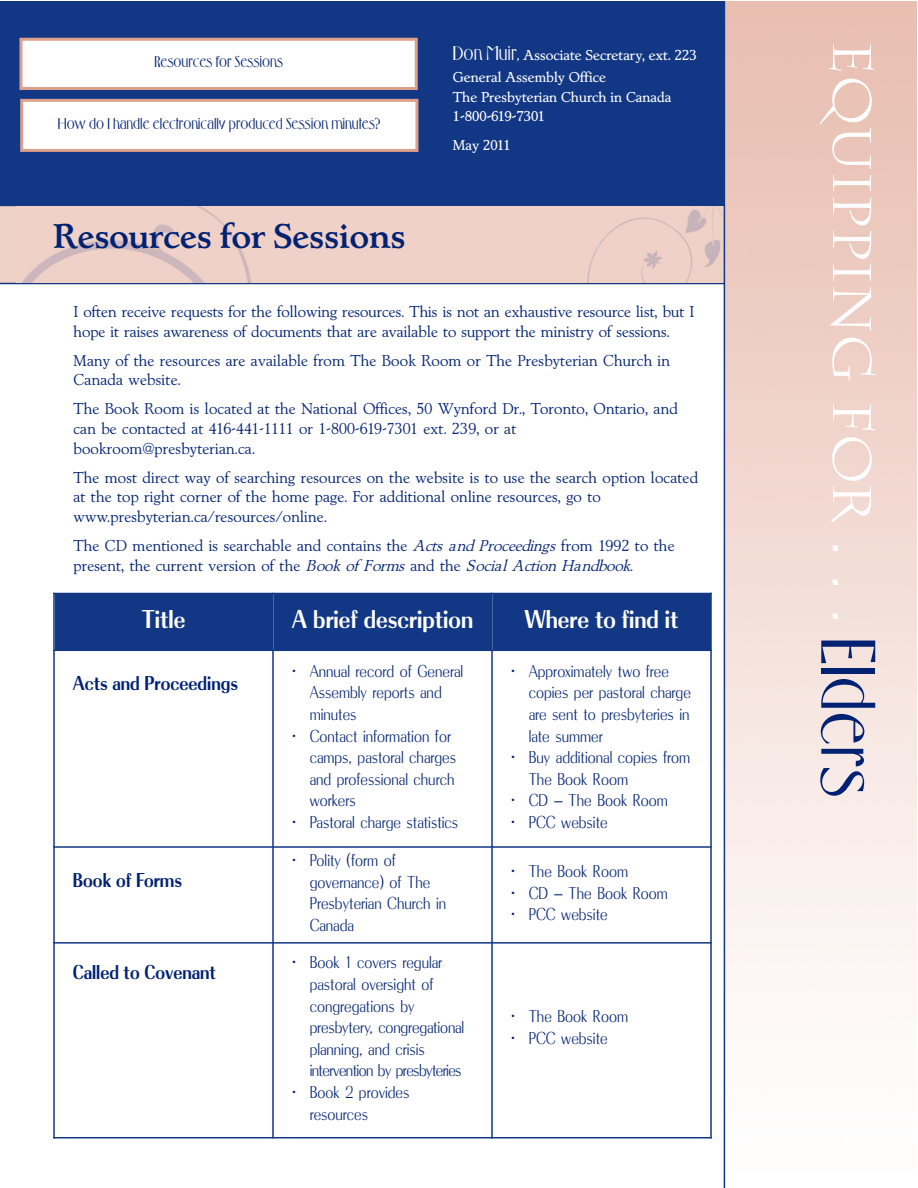
<style>
.page{position:relative;width:918px;height:1188px;background:#fff}
.page>*{position:absolute;margin:0;border:0;box-sizing:border-box;transform-origin:0 0}
.t1{font:81px "Florentine Rgl";color:#012273}
.t2{font:54px "Charlemagne Std";color:#fff}
.t3{font:36px "Lynton Bld";color:#012273}
.t4{font:27px "Radiant Bld";color:#fff}
.t5{font:21px "Radiant Bld";color:#012273}
.t6{font:18px/21.6px "Radiant Mdm";color:#012273}
.t7{font:16.5px/19.8px "Lynton Lgt";letter-spacing:.01em;color:#012273}
.t8{font:16.5px "Florentine Rgl";color:#012273}
.t9{font:15px/22.2px "Lynton Rgl";color:#fff}
.s1{font-family:"Florentine Rgl";font-size:21px}
.s2{font-family:"Florentine Rgl";font-size:18px}
.s3{font-style:italic}
</style>
<div class="page">
<div style="left:0;top:1px;width:726px;height:213px;background:#123784"></div>
<svg style="left:0;top:206px;width:724px;height:78px"></svg>
<div style="left:16px;top:206px;width:708px;height:77px;background:#efd1c8"></div>
<img style="left:725px;top:1px;width:192px;height:1172px">
<div style="left:22px;top:41px;width:393px;height:46px;background:#fff"></div>
<div style="left:19px;top:38px;width:399px;height:52px;border:3px solid #dda08b"></div>
<div style="left:23px;top:102px;width:392px;height:47px;background:#fff"></div>
<div style="left:20px;top:99px;width:398px;height:53px;border:3px solid #dda08b"></div>
<hr style="left:724px;top:1px;width:1px;height:1187px;background:#123784">
<div style="left:55px;top:594px;width:217px;height:56px;background:#123784"></div>
<div style="left:274px;top:594px;width:217px;height:56px;background:#123784"></div>
<div style="left:493px;top:594px;width:217px;height:56px;background:#123784"></div>
<hr style="left:53px;top:593px;width:2px;height:545px;background:#123784">
<hr style="left:272px;top:593px;width:2px;height:545px;background:#123784">
<hr style="left:491px;top:593px;width:2px;height:545px;background:#123784">
<hr style="left:710px;top:593px;width:2px;height:545px;background:#123784">
<hr style="left:53px;top:593px;width:659px;height:1px;background:#123784">
<hr style="left:53px;top:650px;width:659px;height:1px;background:#123784">
<hr style="left:53px;top:846px;width:659px;height:2px;background:#123784">
<hr style="left:53px;top:942px;width:659px;height:2px;background:#123784">
<hr style="left:53px;top:1137px;width:659px;height:1px;background:#123784">
<p class="t8" style="left:154px;top:56px;width:130px">Resources for Sessions</p>
<p class="t8" style="left:58px;top:118px;width:324px">How do I handle electronically produced Session minutes?</p>
<h3 class="t3" style="left:53px;top:224px;width:354px">Resources for Sessions</h3>
<p class="t9" style="left:453px;top:46px;width:246px"><span class="s1">Don Muir</span><span class="s2">,</span> Associate Secretary, ext. 223<br>General Assembly Office</p>
<p class="t9" style="left:453px;top:89px;width:220px;line-height:19.5px">The Presbyterian Church in Canada<br>1-800-619-7301</p>
<p class="t9" style="left:453px;top:135px;width:60px">May 2011</p>
<p class="t7" style="left:74px;top:304px;width:622px">I often receive requests for the following resources. This is not an exhaustive resource list, but I hope it raises awareness of documents that are available to support the ministry of sessions.</p>
<p class="t7" style="left:74px;top:352px;width:598px">Many of the resources are available from The Book Room or The Presbyterian Church in<br>Canada website.</p>
<p class="t7" style="left:74px;top:401px;width:606px">The Book Room is located at the National Offices, 50 Wynford Dr., Toronto, Ontario, and can be contacted at 416-441-1111 or 1-800-619-7301 ext. 239, or at bookroom@presbyterian.ca.</p>
<p class="t7" style="left:74px;top:469px;width:626px">The most direct way of searching resources on the website is to use the search option located at the top right corner of the home page. For additional online resources, go to www.presbyterian.ca/resources/online.</p>
<p class="t7" style="left:74px;top:538px;width:603px">The CD mentioned is searchable and contains the <span class="s3">Acts and Proceedings</span> from 1992 to the present, the current version of the <span class="s3">Book of Forms</span> and the <span class="s3">Social Action Handbook</span>.</p>
<h3 class="t4" style="left:142px;top:610px;width:45px">Title</h3>
<h3 class="t4" style="left:292px;top:610px;width:183px">A brief description</h3>
<h3 class="t4" style="left:524px;top:610px;width:156px">Where to find it</h3>
<p class="t5" style="left:73px;top:676px;width:167px">Acts and Proceedings</p>
<p class="t6" style="left:310px;top:662px;width:155px;text-indent:-18px">• Annual record of General<br>Assembly reports and minutes</p>
<p class="t6" style="left:310px;top:727px;width:148px;text-indent:-18px">• Contact information for camps, pastoral charges and professional church workers</p>
<p class="t6" style="left:292px;top:813px;width:168px">• Pastoral charge statistics</p>
<p class="t5" style="left:73px;top:873px;width:111px">Book of Forms</p>
<p class="t6" style="left:310px;top:852px;width:138px;text-indent:-18px">• Polity (form of governance) of The<br>Presbyterian Church in<br>Canada</p>
<p class="t5" style="left:73px;top:965px;width:145px">Called to Covenant</p>
<p class="t6" style="left:310px;top:954px;width:156px;text-indent:-18px">• Book 1 covers regular pastoral oversight of congregations by presbytery, congregational planning, and crisis intervention by presbyteries</p>
<p class="t6" style="left:310px;top:1083px;width:101px;text-indent:-18px">• Book 2 provides resources</p>
<p class="t6" style="left:529px;top:662px;width:164px;text-indent:-18px">• Approximately two free copies per pastoral charge are sent to presbyteries in late summer</p>
<p class="t6" style="left:529px;top:749px;width:163px;text-indent:-18px">• Buy additional copies from<br>The Book Room</p>
<p class="t6" style="left:511px;top:792px;width:159px">• CD – The Book Room</p>
<p class="t6" style="left:511px;top:813px;width:99px">• PCC website</p>
<p class="t6" style="left:511px;top:863px;width:119px">• The Book Room</p>
<p class="t6" style="left:511px;top:884px;width:159px">• CD – The Book Room</p>
<p class="t6" style="left:511px;top:906px;width:99px">• PCC website</p>
<p class="t6" style="left:511px;top:1008px;width:119px">• The Book Room</p>
<p class="t6" style="left:511px;top:1029px;width:99px">• PCC website</p>
<h2 class="t2" style="left:871px;top:41px;width:585px;rotate:90deg">EQUIPPING FOR . . .</h2>
<h1 class="t1" style="left:875px;top:637px;width:161px;rotate:90deg">Elders</h1>
</div>
